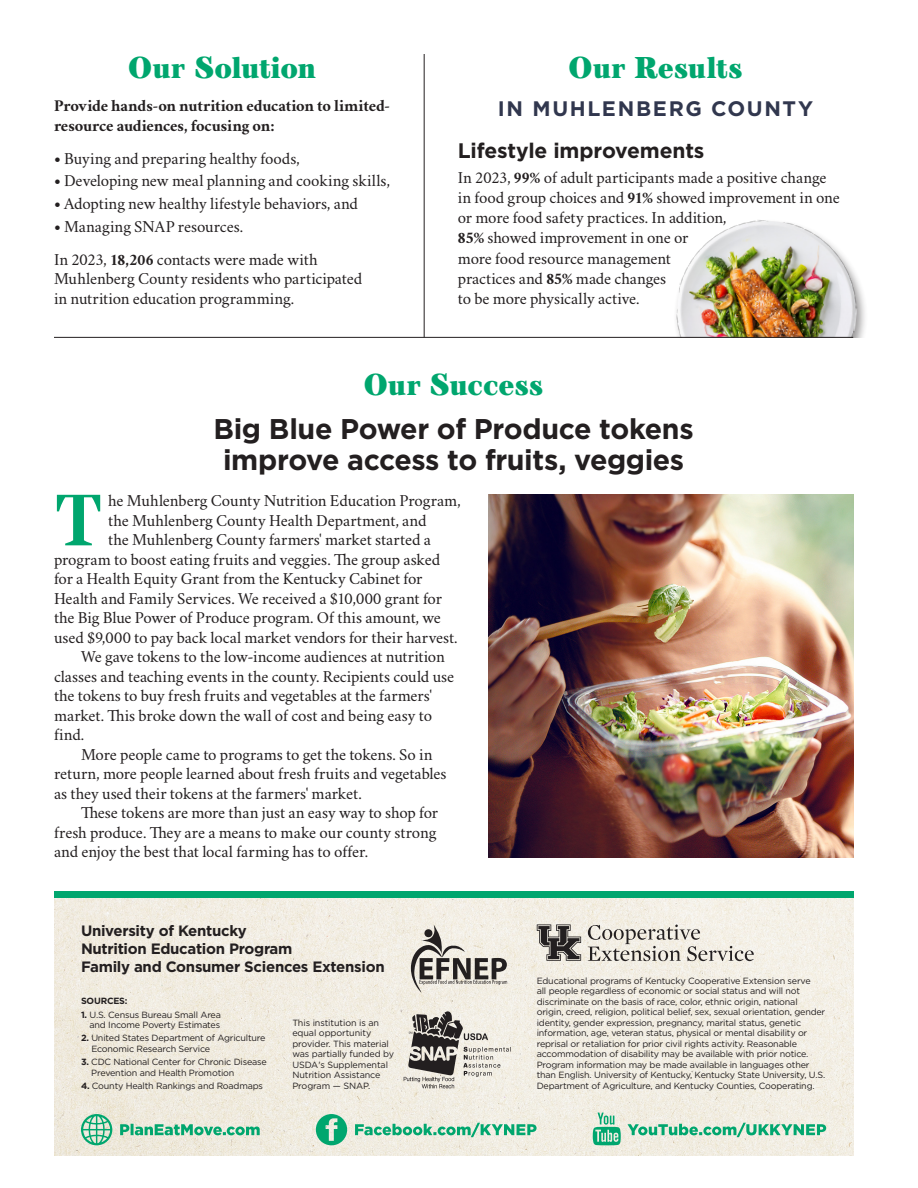
<style>
.page{position:relative;width:918px;height:1188px;background:#fff}
.page>*{position:absolute;margin:0;border:0;box-sizing:border-box;transform-origin:0 0}
.Body{font:700 72.15px "TT Barrels";color:#00a66e}
.Section_Heading{font:900 30px "TT Barrels";letter-spacing:-.005em;color:#00a66e}
.Headline{font:700 28.5px/31.5px "Gotham";letter-spacing:-.015em;color:#231f20;text-align:center}
.Subhead{font:700 21px "Gotham";letter-spacing:-.01em;color:#231f20}
.Body_Front{font:700 21px "Gotham";letter-spacing:.08em;color:#31374e}
.Body-2{font:16.5px/19.5px "Crimson";letter-spacing:-.01em;color:#231f20}
.Body_Front-2{font:16.5px/20.1px "Crimson";letter-spacing:-.01em;color:#231f20}
.Body_Front-3{font:700 16.5px "Crimson";letter-spacing:-.01em;color:#231f20}
.Credit_box_heading{font:700 15px "Gotham";letter-spacing:-.02em;color:#231f20}
.Sources{font:9px/10.5px "Gotham";letter-spacing:-.02em;color:#231f20}
.Sources-2{font:700 9px "Gotham";letter-spacing:-.02em;color:#231f20}
.s1{font-weight:700}
</style>
<div class="page">
<img style="left:54px;top:897px;width:799px;height:259px">
<div style="left:54px;top:891px;width:799px;height:6px;background:#00a66e"></div>
<img style="left:674px;top:220px;width:191px;height:118px">
<hr style="left:424px;top:54px;width:1px;height:283px;background:#231f20">
<hr style="left:54px;top:337px;width:799px;height:1px;background:#231f20">
<svg style="left:537px;top:924px;width:217px;height:37px;background:#c2beb6"></svg>
<svg style="left:316px;top:1114px;width:31px;height:31px"></svg>
<svg style="left:355px;top:1123px;width:182px;height:14px;background:#8fcfb2"></svg>
<svg style="left:120px;top:1124px;width:140px;height:11px;background:#72c6a3"></svg>
<svg style="left:81px;top:1114px;width:31px;height:31px"></svg>
<svg style="left:628px;top:1123px;width:198px;height:14px;background:#90d0b3"></svg>
<svg style="left:593px;top:1113px;width:28px;height:32px"></svg>
<svg style="left:404px;top:1011px;width:107px;height:77px;background:#b7b3ac"></svg>
<svg style="left:411px;top:924px;width:96px;height:68px;background:#bebab2"></svg>
<img style="left:488px;top:494px;width:365px;height:364px">
<p class="Section_Heading" style="left:128px;top:50px;width:189px">Our Solution</p>
<p class="Section_Heading" style="left:569px;top:50px;width:175px">Our Results</p>
<p class="Body_Front-3" style="left:54px;top:93px;width:338px">Provide hands-on nutrition education to limited-</p>
<p class="Body_Front" style="left:498px;top:95px;width:317px">IN MUHLENBERG COUNTY</p>
<p class="Body_Front-3" style="left:54px;top:113px;width:222px">resource audiences, focusing on:</p>
<p class="Body_Front-2" style="left:54px;top:147px;width:247px"><span class="s1">•</span> Buying and preparing healthy foods,</p>
<p class="Body_Front-2" style="left:54px;top:170px;width:338px"><span class="s1">•</span> Developing new meal planning and cooking skills,</p>
<p class="Body_Front-2" style="left:54px;top:193px;width:306px"><span class="s1">•</span> Adopting new healthy lifestyle behaviors, and</p>
<p class="Body_Front-2" style="left:54px;top:215px;width:191px"><span class="s1">•</span> Managing SNAP resources.</p>
<p class="Body_Front-2" style="left:54px;top:249px;width:310px;line-height:19.5px">In 2023, <span class="s1">18,206</span> contacts were made with<br>Muhlenberg County residents who participated in nutrition education programming.</p>
<p class="Subhead" style="left:458px;top:137px;width:248px">Lifestyle improvements</p>
<p class="Body_Front-2" style="left:458px;top:167px;width:383px">In 2023, <span class="s1">99%</span> of adult participants made a positive change in food group choices and <span class="s1">91%</span> showed improvement in one or more food safety practices. In addition,<br><span class="s1">85%</span> showed improvement in one or<br>more food resource management<br>practices and <span class="s1">85%</span> made changes<br>to be more physically active.</p>
<p class="Section_Heading" style="left:364px;top:367px;width:181px">Our Success</p>
<p class="Headline" style="left:214px;top:413px;width:482px">Big Blue Power of Produce tokens improve access to fruits, veggies</p>
<p class="Body" style="left:54px;top:478px;width:51px">T</p>
<p class="Body-2" style="left:108px;top:490px;width:354px">he Muhlenberg County Nutrition Education Program,</p>
<p class="Body-2" style="left:108px;top:510px;width:320px">the Muhlenberg County Health Department, and</p>
<p class="Body-2" style="left:108px;top:529px;width:324px">the Muhlenberg County farmers' market started a</p>
<p class="Body-2" style="left:54px;top:549px;width:388px">program to boost eating fruits and veggies. The group asked</p>
<p class="Body-2" style="left:54px;top:568px;width:370px">for a Health Equity Grant from the Kentucky Cabinet for</p>
<p class="Body-2" style="left:54px;top:588px;width:390px">Health and Family Services. We received a $10,000 grant for</p>
<p class="Body-2" style="left:54px;top:607px;width:389px">the Big Blue Power of Produce program. Of this amount, we</p>
<p class="Body-2" style="left:54px;top:627px;width:405px">used $9,000 to pay back local market vendors for their harvest.</p>
<p class="Body-2" style="left:54px;top:646px;width:402px;text-indent:27px">We gave tokens to the low-income audiences at nutrition classes and teaching events in the county. Recipients could use the tokens to buy fresh fruits and vegetables at the farmers' market. This broke down the wall of cost and being easy to find.</p>
<p class="Body-2" style="left:54px;top:744px;width:394px;text-indent:27px">More people came to programs to get the tokens. So in return, more people learned about fresh fruits and vegetables as they used their tokens at the farmers' market.</p>
<p class="Body-2" style="left:54px;top:802px;width:386px;text-align:justify;text-indent:27px">These tokens are more than just an easy way to shop for fresh produce. They are a means to make our county strong and enjoy the best that local farming has to offer.</p>
<p class="Credit_box_heading" style="left:81px;top:921px;width:167px">University of Kentucky</p>
<p class="Credit_box_heading" style="left:81px;top:939px;width:213px">Nutrition Education Program</p>
<p class="Credit_box_heading" style="left:81px;top:957px;width:305px">Family and Consumer Sciences Extension</p>
<p class="Sources-2" style="left:81px;top:995px;width:48px">SOURCES:</p>
<p class="Sources" style="left:81px;top:1009px;width:142px;text-align:right"><span class="s1">1.</span> U.S. Census Bureau Small Area and Income Poverty Estimates</p>
<p class="Sources" style="left:91px;top:1033px;width:176px;text-indent:-10px"><span class="s1">2.</span> United States Department of Agriculture<br>Economic Research Service</p>
<p class="Sources" style="left:91px;top:1056px;width:177px;text-indent:-10px"><span class="s1">3.</span> CDC National Center for Chronic Disease<br>Prevention and Health Promotion</p>
<p class="Sources" style="left:81px;top:1080px;width:184px"><span class="s1">4.</span> County Health Rankings and Roadmaps</p>
<p class="Sources" style="left:292px;top:1017px;width:103px">This institution is an equal opportunity provider. This material was partially funded by<br>USDA's Supplemental<br>Nutrition Assistance<br>Program — SNAP.</p>
<p class="Sources" style="left:537px;top:975px;width:290px">Educational programs of Kentucky Cooperative Extension serve<br>all people regardless of economic or social status and will not discriminate on the basis of race, color, ethnic origin, national origin, creed, religion, political belief, sex, sexual orientation, gender identity, gender expression, pregnancy, marital status, genetic information, age, veteran status, physical or mental disability or reprisal or retaliation for prior civil rights activity. Reasonable accommodation of disability may be available with prior notice.<br>Program information may be made available in languages other than English. University of Kentucky, Kentucky State University, U.S.<br>Department of Agriculture, and Kentucky Counties, Cooperating.</p>
</div>
